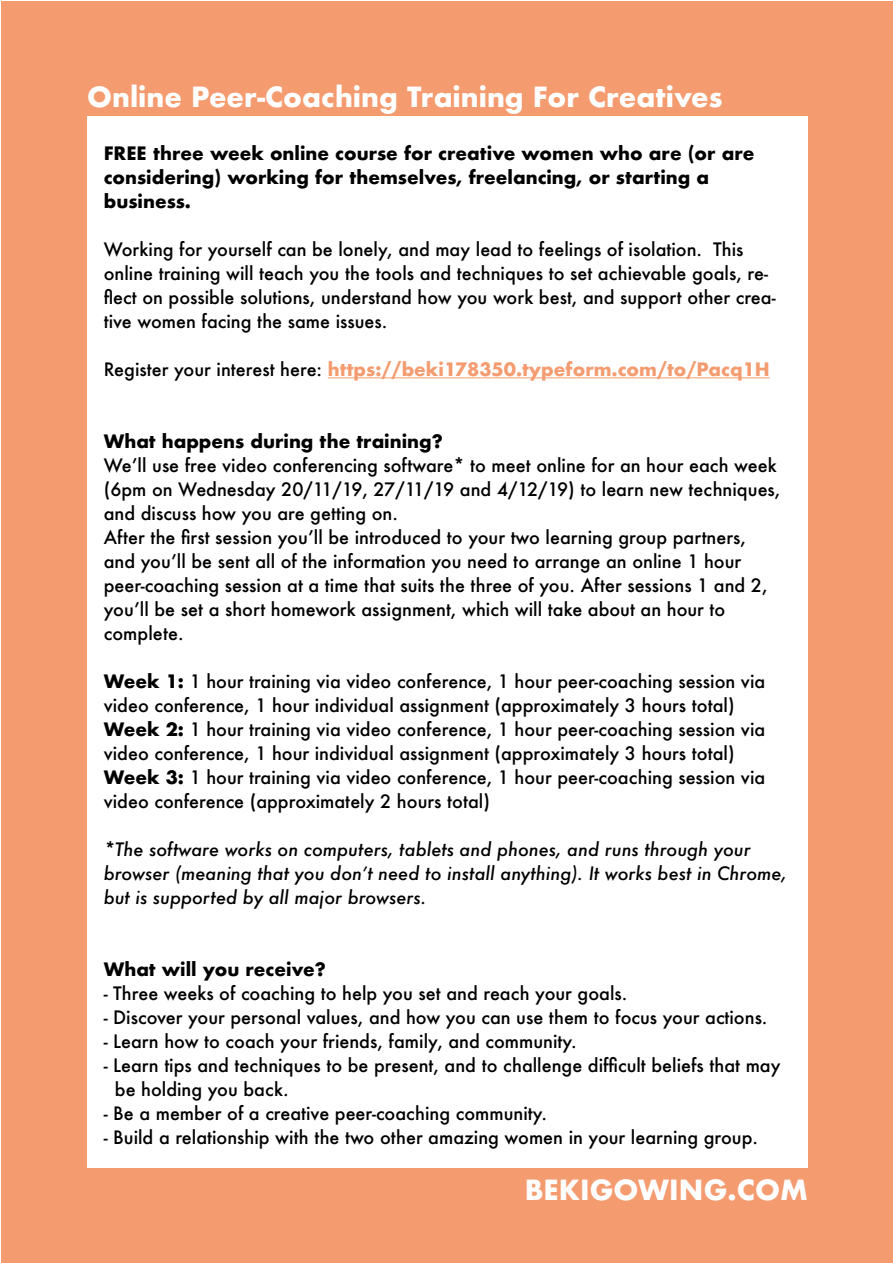
<style>
.page{position:relative;width:893px;height:1263px;background:#fff}
.page>*{position:absolute;margin:0;border:0;box-sizing:border-box;transform-origin:0 0}
.t1{font:700 27px "Futura";color:#fff}
.t2{font:500 18px/24px "Futura";color:#000}
.t3{font:italic 500 18px/24px "Futura";color:#000}
.t4{font:700 18px/24px "Futura";color:#000}
.t5{font:700 18px "Futura";color:#f49c70}
.s1{font-weight:500;color:#000}
.s2{font-weight:700}
</style>
<div class="page">
<div style="left:2px;top:2px;width:891px;height:1261px;background:#f49c70"></div>
<div style="left:88px;top:117px;width:720px;height:1051px;background:#fff"></div>
<hr style="left:328px;top:377px;width:442px;height:1px;background:#f49c70">
<h1 class="t1" style="left:87px;top:78px;width:637px">Online Peer-Coaching Training For Creatives</h1>
<p class="t4" style="left:104px;top:142px;width:652px">FREE three week online course for creative women who are (or are considering) working for themselves, freelancing, or starting a business.</p>
<p class="t2" style="left:104px;top:238px;width:673px">Working for yourself can be lonely, and may lead to feelings of isolation. This online training will teach you the tools and techniques to set achievable goals, re&shy;flect on possible solutions, understand how you work best, and support other crea&shy;tive women facing the same issues.</p>
<p class="t5" style="left:104px;top:357px;width:668px"><span class="s1">Register your interest here:</span> https://beki178350.typeform.com/to/Pacq1H</p>
<p class="t4" style="left:104px;top:430px;width:341px">What happens during the training?</p>
<p class="t2" style="left:104px;top:454px;width:678px">We’ll use free video conferencing software* to meet online for an hour each week (6pm on Wednesday 20/11/19, 27/11/19 and 4/12/19) to learn new techniques, and discuss how you are getting on.<br>After the first session you’ll be introduced to your two learning group partners, and you’ll be sent all of the information you need to arrange an online 1 hour peer-coaching session at a time that suits the three of you. After sessions 1 and 2, you’ll be set a short homework assignment, which will take about an hour to complete.</p>
<p class="t2" style="left:104px;top:669px;width:663px"><span class="s2">Week 1:</span> 1 hour training via video conference, 1 hour peer-coaching session via video conference, 1 hour individual assignment (approximately 3 hours total)<br><span class="s2">Week 2:</span> 1 hour training via video conference, 1 hour peer-coaching session via video conference, 1 hour individual assignment (approximately 3 hours total)<br><span class="s2">Week 3:</span> 1 hour training via video conference, 1 hour peer-coaching session via video conference (approximately 2 hours total)</p>
<p class="t3" style="left:104px;top:838px;width:685px">*The software works on computers, tablets and phones, and runs through your browser (meaning that you don’t need to install anything). It works best in Chrome, but is supported by all major browsers.</p>
<p class="t4" style="left:104px;top:958px;width:224px">What will you receive?</p>
<p class="t2" style="left:104px;top:981px;width:525px">- Three weeks of coaching to help you set and reach your goals.</p>
<p class="t2" style="left:104px;top:1005px;width:665px">- Discover your personal values, and how you can use them to focus your actions.</p>
<p class="t2" style="left:104px;top:1029px;width:474px">- Learn how to coach your friends, family, and community.</p>
<p class="t2" style="left:115px;top:1053px;width:667px;text-indent:-11px">- Learn tips and techniques to be present, and to challenge difficult beliefs that may be holding you back.</p>
<p class="t2" style="left:104px;top:1101px;width:445px">- Be a member of a creative peer-coaching community.</p>
<p class="t2" style="left:104px;top:1125px;width:656px">- Build a relationship with the two other amazing women in your learning group.</p>
<h1 class="t1" style="left:525px;top:1171px;width:285px">BEKIGOWING.COM</h1>
</div>
